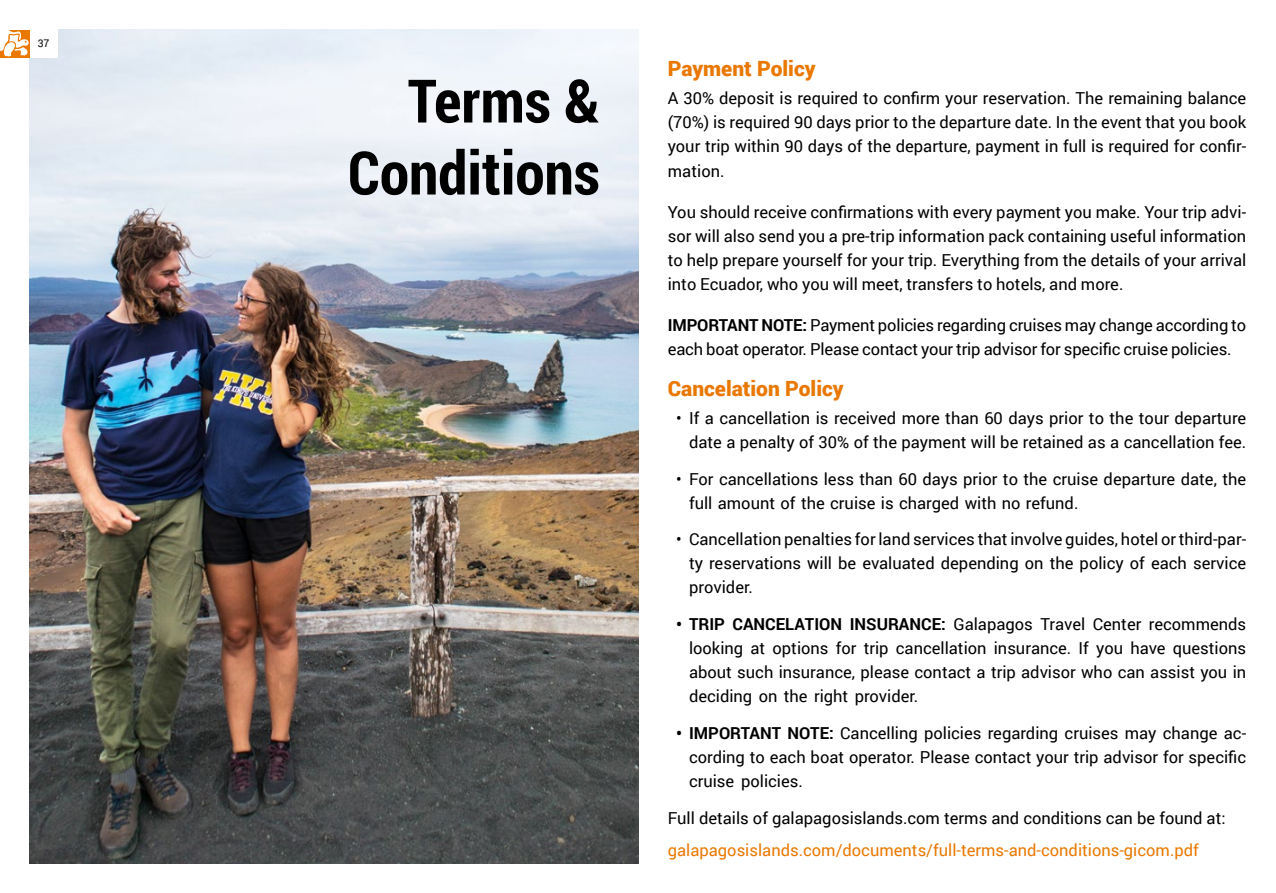
<style>
.page{position:relative;width:1276px;height:893px;background:#fff}
.page>*{position:absolute;margin:0;border:0;box-sizing:border-box;transform-origin:0 0}
.t1{font:700 60px/72px "Roboto Condensed";color:#000;text-align:right}
.t2{font:900 21px "Roboto";color:#ea7800}
.t3{font:16.5px/24px "Roboto";color:#000}
.t4{font:16.5px "Roboto";color:#ea7800}
.t5{font:700 16.5px "Roboto";color:#000}
.t6{font:10.5px "Roboto";color:#000}
.s1{font-weight:700}
</style>
<div class="page">
<img style="left:30px;top:30px;width:608px;height:833px">
<div style="left:10px;top:29px;width:48px;height:28px;background:#fff"></div>
<div style="left:0;top:30px;width:30px;height:27px;background:#ea7800"></div>
<svg style="left:0;top:30px;width:29px;height:27px"></svg>
<p class="t6" style="left:38px;top:36px;width:13px">37</p>
<h1 class="t1" style="left:348px;top:63px;width:253px">Terms &amp;<br>Conditions</h1>
<p class="t2" style="left:668px;top:54px;width:149px">Payment Policy</p>
<p class="t3" style="left:668px;top:86px;width:580px">A 30% deposit is required to confirm your reservation. The remaining balance (70%) is required 90 days prior to the departure date In. the event that you book</p>
<p class="t3" style="left:668px;top:158px;width:58px">mation.</p>
<p class="t3" style="left:668px;top:134px;width:580px">your trip within 90 days of the departure, payment in full is required for confir-</p>
<p class="t3" style="left:668px;top:199px;width:580px">You should receive confirmations with every payment you make. Your trip advi-</p>
<p class="t3" style="left:668px;top:247px;width:580px">to help prepare yourself for your trip. Everything from the details of your arrival into Ecuador, who you will meet, transfers to hotels, and more.</p>
<p class="t3" style="left:668px;top:312px;width:580px"><span class="s1">IMPORTANT NOTE:</span> Payment policies regarding cruises may change according to each boat operator. Please contact your trip advisor for specific cruise policies.</p>
<p class="t2" style="left:668px;top:373px;width:177px">Cancelation Policy</p>
<p class="t3" style="left:676px;top:405px;width:571px;text-align:right">• If a cancellation is received more than 60 days prior to the tour departure date a penalty of 30% of the payment will be retained as a cancellation fee.</p>
<p class="t3" style="left:689px;top:466px;width:559px;text-indent:-13px">• For cancellations less than 60 days prior to the cruise departure date, the full amount of the cruise is charged with no refund.</p>
<p class="t3" style="left:668px;top:223px;width:580px">sor will also send you a pre-trip information pack containing useful information</p>
<p class="t3" style="left:676px;top:527px;width:571px">• Cancellation penalties for land services that involve guides, hotel or third-par-</p>
<p class="t3" style="left:689px;top:575px;width:65px">provider.</p>
<p class="t3" style="left:1149px;top:612px;width:99px">recommends</p>
<p class="t3" style="left:689px;top:551px;width:559px">ty reservations will be evaluated depending on the policy of each service</p>
<p class="t3" style="left:953px;top:612px;width:81px">Galapagos</p>
<p class="t3" style="left:1040px;top:612px;width:46px">Travel</p>
<p class="t5" style="left:732px;top:613px;width:111px">CANCELATION</p>
<p class="t5" style="left:849px;top:613px;width:98px">INSURANCE:</p>
<p class="t3" style="left:1092px;top:612px;width:50px">Center</p>
<p class="t5" style="left:676px;top:613px;width:50px">• TRIP</p>
<p class="t3" style="left:689px;top:636px;width:559px;text-align:justify">looking at options for trip cancellation insurance. If you have questions about such insurance, please contact a trip advisor who can assist you in deciding on the right provider.</p>
<p class="t3" style="left:676px;top:720px;width:571px"><span class="s1">• IMPORTANT NOTE:</span> Cancelling policies regarding cruises may change ac-</p>
<p class="t3" style="left:689px;top:768px;width:115px">cruise policies.</p>
<p class="t3" style="left:668px;top:805px;width:559px">Full details of galapagosislands.com terms and conditions can be found at:</p>
<p class="t4" style="left:668px;top:839px;width:532px">galapagosislands.com/documents/full-terms-and-conditions-gicom.pdf</p>
<p class="t3" style="left:689px;top:744px;width:559px">cording to each boat operator. Please contact your trip advisor for specific</p>
</div>
